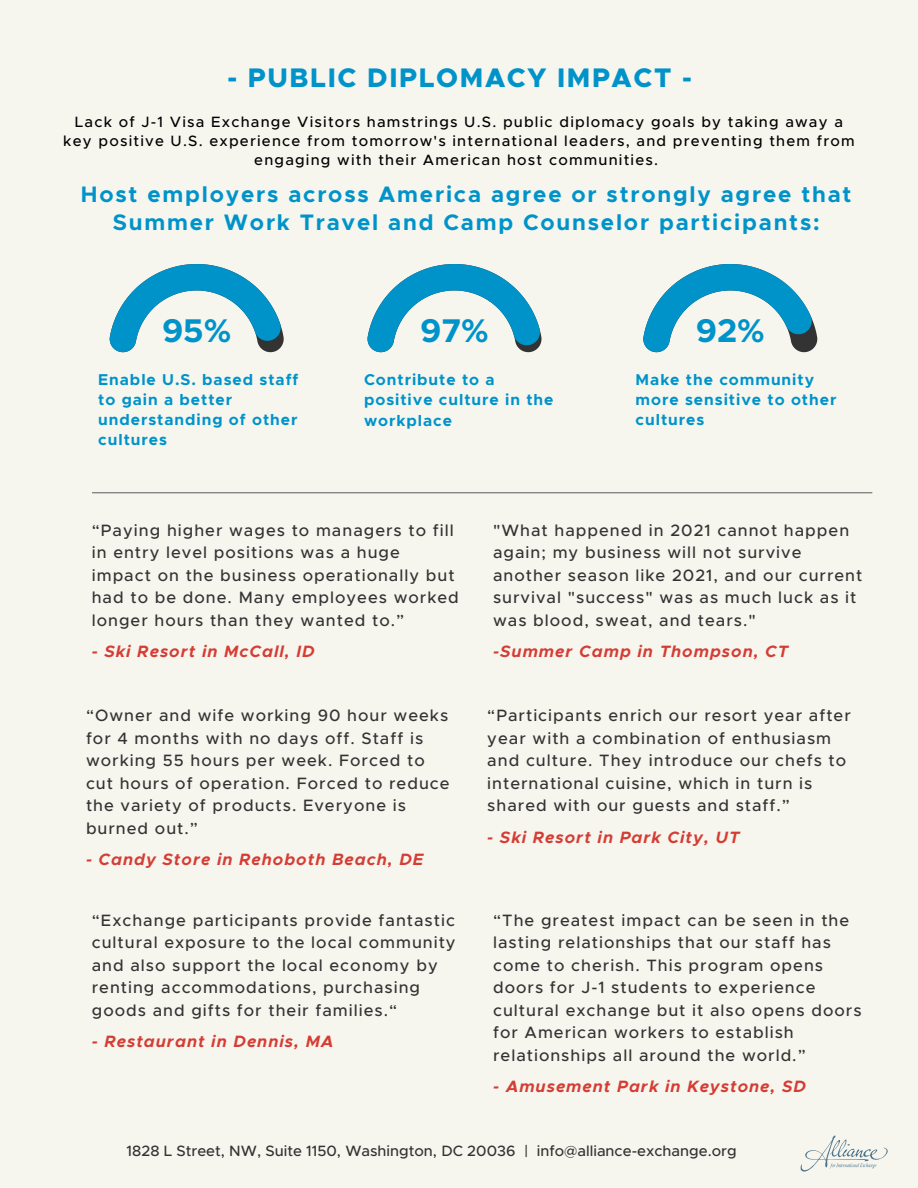
<style>
.page{position:relative;width:918px;height:1188px;background:#f6f6ef}
.page>*{position:absolute;margin:0;border:0;box-sizing:border-box;transform-origin:0 0}
.t1{font:700 33px "Metropolis";color:#0093ca}
.t2{font:800 27px "Metropolis";letter-spacing:.06em;color:#0093ca}
.t3{font:700 22.5px/28.2px "Metropolis";letter-spacing:.08em;color:#0093ca;text-align:center}
.t4{font:500 16.5px/22.5px "Metropolis";letter-spacing:.06em;color:#333}
.t5{font:italic 700 16.5px "Metropolis";letter-spacing:.06em;color:#d53d34}
.t6{font:700 15.75px/20.2px "Metropolis";letter-spacing:.06em;color:#0093ca}
.t7{font:500 15px/19.2px "Metropolis";letter-spacing:.08em;color:#000;text-align:center}
.t8{font:500 15px "Metropolis";color:#333}
</style>
<div class="page">
<svg style="left:110px;top:264px;width:174px;height:88px"></svg>
<svg style="left:368px;top:264px;width:174px;height:88px"></svg>
<svg style="left:643px;top:264px;width:174px;height:88px"></svg>
<svg style="left:92px;top:492px;width:780px;height:1px"></svg>
<svg style="left:800px;top:1136px;width:88px;height:36px"></svg>
<p class="t2" style="left:228px;top:66px;width:466px">- PUBLIC DIPLOMACY IMPACT -</p>
<p class="t7" style="left:63px;top:113px;width:793px">Lack of J-1 Visa Exchange Visitors hamstrings U.S. public diplomacy goals by taking away a key positive U.S. experience from tomorrow's international leaders, and preventing them from engaging with their American host communities.</p>
<p class="t3" style="left:81px;top:182px;width:772px">Host employers across America agree or strongly agree that<br>Summer Work Travel and Camp Counselor participants:</p>
<p class="t1" style="left:162px;top:316px;width:71px">95%</p>
<p class="t1" style="left:420px;top:316px;width:70px">97%</p>
<p class="t1" style="left:696px;top:316px;width:70px">92%</p>
<p class="t6" style="left:98px;top:370px;width:202px">Enable U.S. based staff to gain a better understanding of other cultures</p>
<p class="t6" style="left:364px;top:370px;width:191px">Contribute to a positive culture in the workplace</p>
<p class="t6" style="left:636px;top:370px;width:202px">Make the community more sensitive to other cultures</p>
<p class="t4" style="left:92px;top:520px;width:369px">“Paying higher wages to managers to fill in entry level positions was a huge impact on the business operationally but had to be done. Many employees worked longer hours than they wanted to.”</p>
<p class="t5" style="left:92px;top:644px;width:224px">- Ski Resort in McCall, ID</p>
<p class="t4" style="left:86px;top:705px;width:365px">“Owner and wife working 90 hour weeks for 4 months with no days off. Staff is working 55 hours per week. Forced to cut hours of operation. Forced to reduce the variety of products. Everyone is burned out.”</p>
<p class="t5" style="left:86px;top:852px;width:339px">- Candy Store in Rehoboth Beach, DE</p>
<p class="t4" style="left:92px;top:910px;width:366px">“Exchange participants provide fantastic cultural exposure to the local community and also support the local economy by renting accommodations, purchasing goods and gifts for their families.“</p>
<p class="t5" style="left:92px;top:1034px;width:243px">- Restaurant in Dennis, MA</p>
<p class="t4" style="left:493px;top:520px;width:371px">"What happened in 2021 cannot happen again; my business will not survive another season like 2021, and our current survival "success" was as much luck as it was blood, sweat, and tears."</p>
<p class="t5" style="left:493px;top:644px;width:297px">-Summer Camp in Thompson, CT</p>
<p class="t4" style="left:487px;top:705px;width:365px">“Participants enrich our resort year after year with a combination of enthusiasm and culture. They introduce our chefs to international cuisine, which in turn is shared with our guests and staff.”</p>
<p class="t5" style="left:487px;top:830px;width:254px">- Ski Resort in Park City, UT</p>
<p class="t4" style="left:493px;top:910px;width:370px">“The greatest impact can be seen in the lasting relationships that our staff has come to cherish. This program opens doors for J-1 students to experience cultural exchange but it also opens doors for American workers to establish relationships all around the world.”</p>
<p class="t5" style="left:493px;top:1079px;width:314px">- Amusement Park in Keystone, SD</p>
<p class="t8" style="left:127px;top:1144px;width:612px">1828 L Street, NW, Suite 1150, Washington, DC 20036 | info@alliance-exchange.org</p>
</div>
